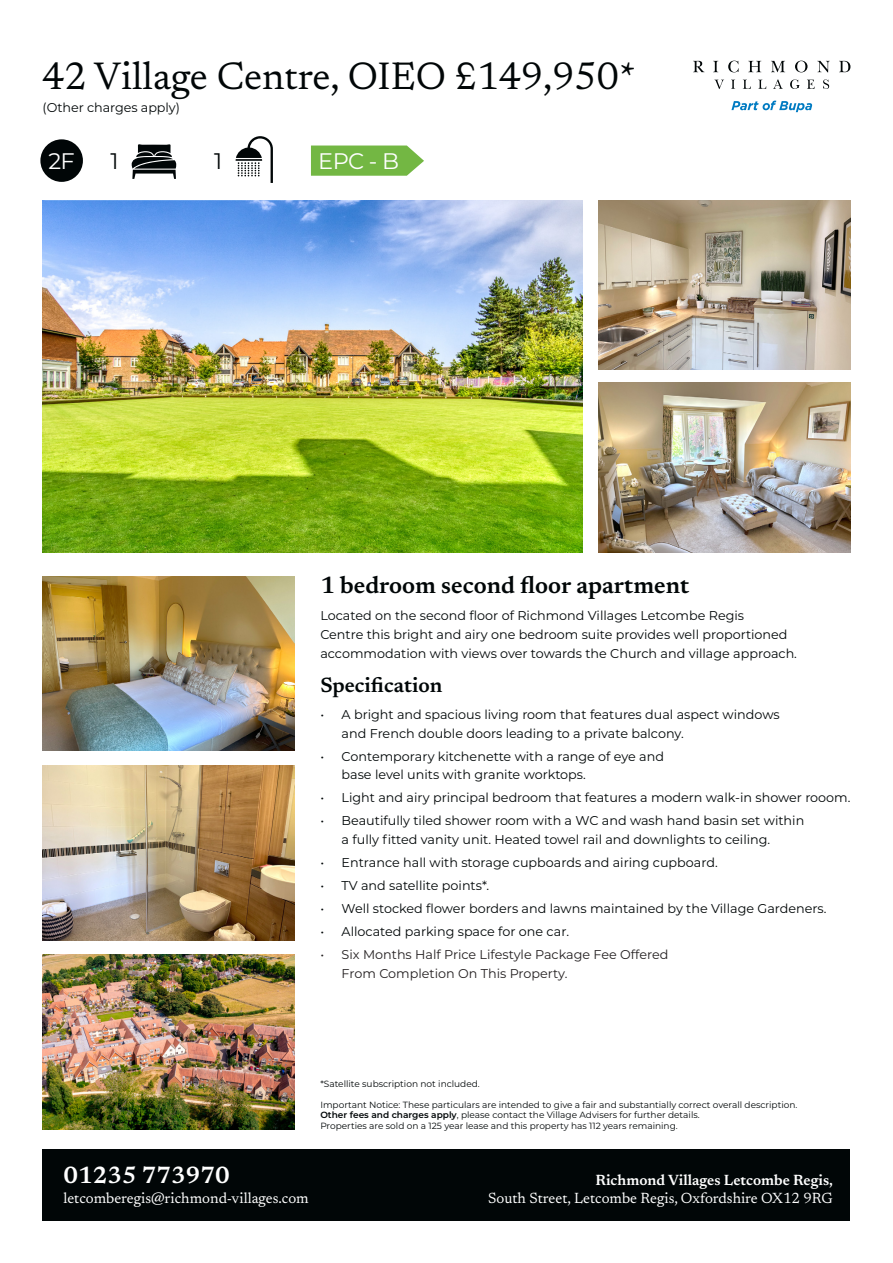
<style>
.page{position:relative;width:893px;height:1263px;background:#fff}
.page>*{position:absolute;margin:0;border:0;box-sizing:border-box;transform-origin:0 0}
.t1{font:39px "Newsreader 16 pt";color:#010607}
.t2{font:600 24px "Newsreader 16 pt";color:#010607}
.t3{font:600 24px "Newsreader 16 pt";color:#fff}
.t4{font:22.5px "Montserrat";color:#fff}
.t5{font:22.5px "Montserrat";color:#010607}
.t6{font:600 21px "Newsreader 16 pt";color:#010607}
.t7{font:15px/18px "Newsreader 16 pt";color:#fff;text-align:right}
.t8{font:12.75px/18.8px "Montserrat";color:#010607}
.t9{font:12.75px/18.8px "Montserrat";color:#231f20}
.t10{font:9px/10.8px "Montserrat";color:#010607}
.s1{font-weight:600}
</style>
<div class="page">
<img style="left:43px;top:200px;width:540px;height:352px">
<div style="left:43px;top:1149px;width:807px;height:71px;background:#010607"></div>
<div style="left:40px;top:139px;width:43px;height:43px;background:#010607;border-radius:50%"></div>
<img style="left:43px;top:577px;width:252px;height:174px">
<img style="left:43px;top:955px;width:252px;height:174px">
<img style="left:598px;top:383px;width:252px;height:169px">
<img style="left:43px;top:766px;width:252px;height:174px">
<img style="left:598px;top:200px;width:252px;height:170px">
<svg style="left:693px;top:61px;width:11px;height:11px"></svg>
<svg style="left:713px;top:61px;width:5px;height:11px"></svg>
<svg style="left:728px;top:61px;width:10px;height:11px"></svg>
<svg style="left:748px;top:61px;width:13px;height:11px"></svg>
<svg style="left:771px;top:61px;width:14px;height:11px"></svg>
<svg style="left:795px;top:61px;width:12px;height:11px"></svg>
<svg style="left:817px;top:61px;width:13px;height:11px"></svg>
<svg style="left:839px;top:61px;width:11px;height:11px"></svg>
<svg style="left:715px;top:80px;width:9px;height:9px"></svg>
<svg style="left:731px;top:80px;width:4px;height:9px"></svg>
<svg style="left:743px;top:80px;width:8px;height:9px"></svg>
<svg style="left:758px;top:80px;width:8px;height:9px"></svg>
<svg style="left:773px;top:79px;width:10px;height:10px"></svg>
<svg style="left:790px;top:79px;width:10px;height:10px"></svg>
<svg style="left:807px;top:80px;width:8px;height:9px"></svg>
<svg style="left:823px;top:79px;width:6px;height:10px"></svg>
<svg style="left:731px;top:101px;width:81px;height:11px"></svg>
<svg style="left:131px;top:144px;width:46px;height:35px"></svg>
<svg style="left:236px;top:136px;width:37px;height:47px"></svg>
<svg style="left:311px;top:146px;width:113px;height:30px"></svg>
<div style="left:318px;top:147px;width:90px;height:27px;background:#73b743"></div>
<p class="t1" style="left:43px;top:48px;width:595px">42 Village Centre, OIEO £149,950*</p>
<p class="t8" style="left:43px;top:98px;width:139px">(Other charges apply)</p>
<p class="t4" style="left:48px;top:145px;width:28px">2F</p>
<p class="t5" style="left:110px;top:145px;width:10px">1</p>
<p class="t5" style="left:214px;top:145px;width:10px">1</p>
<p class="t4" style="left:318px;top:145px;width:82px">EPC - B</p>
<p class="t2" style="left:320px;top:568px;width:370px">1 bedroom second floor apartment</p>
<p class="t8" style="left:320px;top:606px;width:478px">Located on the second floor of Richmond Villages Letcombe Regis<br>Centre this bright and airy one bedroom suite provides well proportioned accommodation with views over towards the Church and village approach.</p>
<p class="t6" style="left:320px;top:670px;width:123px">Specification</p>
<p class="t8" style="left:342px;top:704px;width:440px;text-indent:-21px">• A bright and spacious living room that features dual aspect windows and French double doors leading to a private balcony.</p>
<p class="t8" style="left:342px;top:746px;width:324px;text-indent:-21px">• Contemporary kitchenette with a range of eye and base level units with granite worktops.</p>
<p class="t8" style="left:320px;top:788px;width:532px">• Light and airy principal bedroom that features a modern walk-in shower rooom.</p>
<p class="t8" style="left:342px;top:811px;width:464px;text-indent:-21px">• Beautifully tiled shower room with a WC and wash hand basin set within a fully fitted vanity unit. Heated towel rail and downlights to ceiling.</p>
<p class="t8" style="left:320px;top:853px;width:399px">• Entrance hall with storage cupboards and airing cupboard.</p>
<p class="t8" style="left:320px;top:876px;width:170px">• TV and satellite points*.</p>
<p class="t8" style="left:320px;top:899px;width:508px">• Well stocked flower borders and lawns maintained by the Village Gardeners.</p>
<p class="t8" style="left:320px;top:922px;width:250px">• Allocated parking space for one car.</p>
<p class="t9" style="left:342px;top:945px;width:328px;text-indent:-21px">• Six Months Half Price Lifestyle Package Fee Offered<br>From Completion On This Property.</p>
<p class="t10" style="left:320px;top:1078px;width:161px">*Satellite subscription not included.</p>
<p class="t10" style="left:320px;top:1099px;width:479px">Important Notice: These particulars are intended to give a fair and substantially correct overall description.</p>
<p class="t10" style="left:320px;top:1109px;width:381px"><span class="s1">Other fees and charges apply</span>, please contact the Village Advisers for further details.<br>Properties are sold on a 125 year lease and this property has 112 years remaining.</p>
<p class="t3" style="left:63px;top:1158px;width:168px">01235 773970</p>
<p class="t7" style="left:63px;top:1188px;width:247px">letcomberegis@richmond-villages.com</p>
<p class="t7" style="left:488px;top:1170px;width:346px"><span class="s1">Richmond Villages Letcombe Regis,<br></span>South Street, Letcombe Regis, Oxfordshire OX12 9RG</p>
</div>
